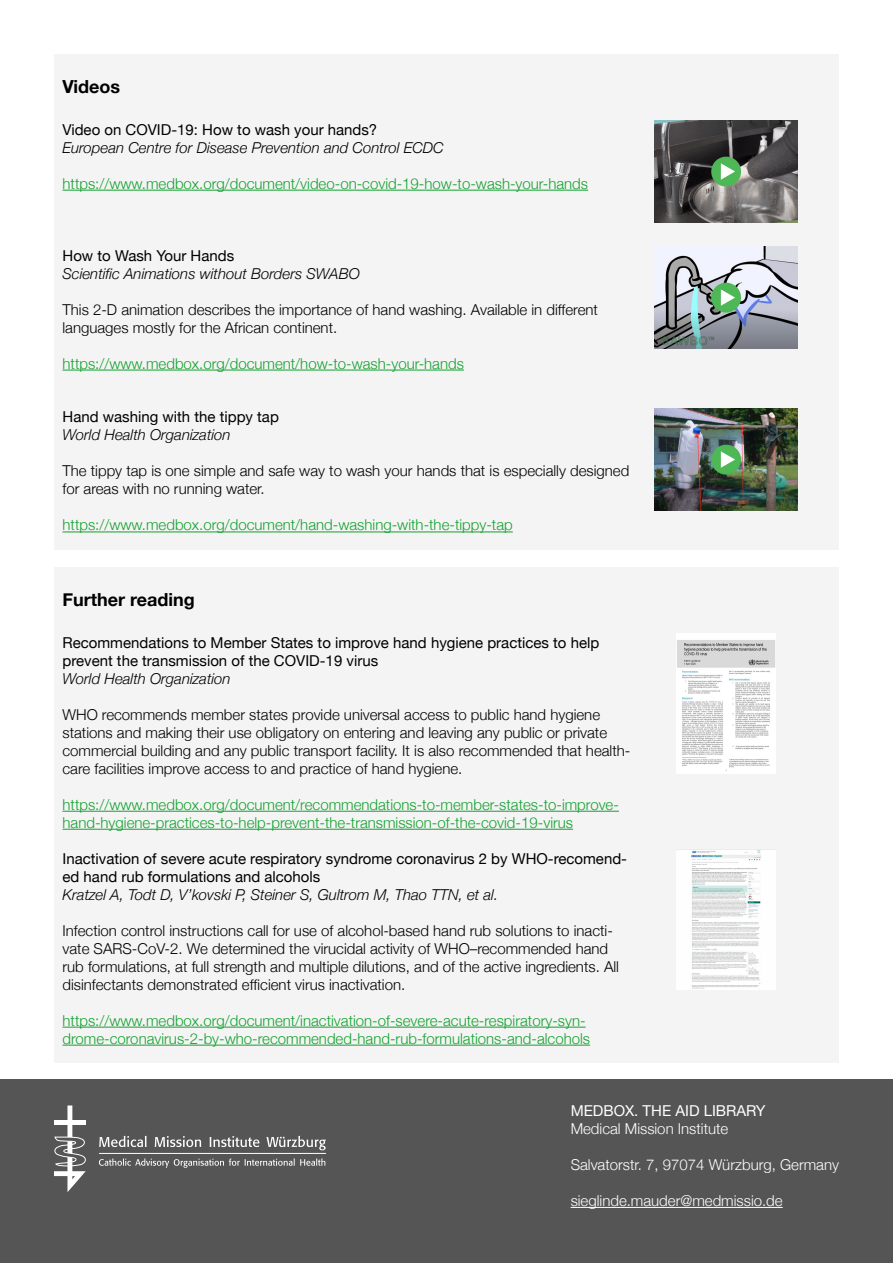
<style>
.page{position:relative;width:893px;height:1263px;background:#fff}
.page>*{position:absolute;margin:0;border:0;box-sizing:border-box;transform-origin:0 0}
.t1{font:700 18px "Helvetica Neue";color:#000}
.t2{font:300 15px/18px "Helvetica Neue";color:#000}
.t3{font:300 15px/18px "Helvetica Neue";color:#12a12f}
.t4{font:15px/18px "Helvetica Neue";color:#000}
.t5{font:italic 300 15px "Helvetica Neue";color:#000}
.t6{font:300 15px "Helvetica Neue";color:#fff}
.t7{font:15px "Helvetica Neue";color:#fff}
</style>
<div class="page">
<div style="left:54px;top:54px;width:785px;height:495px;background:#f5f4f4"></div>
<hr style="left:63px;top:190px;width:525px;height:1px;background:#12a12f">
<img style="left:655px;top:120px;width:143px;height:102px">
<hr style="left:63px;top:370px;width:401px;height:1px;background:#12a12f">
<img style="left:655px;top:246px;width:143px;height:102px">
<hr style="left:63px;top:532px;width:450px;height:1px;background:#12a12f">
<img style="left:655px;top:408px;width:143px;height:102px">
<div style="left:54px;top:567px;width:785px;height:495px;background:#f5f4f4"></div>
<hr style="left:63px;top:811px;width:556px;height:1px;background:#12a12f">
<hr style="left:63px;top:829px;width:510px;height:1px;background:#12a12f">
<img style="left:676px;top:633px;width:100px;height:141px">
<hr style="left:63px;top:1027px;width:523px;height:1px;background:#12a12f">
<hr style="left:63px;top:1045px;width:527px;height:1px;background:#12a12f">
<img style="left:676px;top:849px;width:100px;height:140px">
<div style="left:0;top:1079px;width:893px;height:184px;background:#565555"></div>
<svg style="left:54px;top:1105px;width:32px;height:87px"></svg>
<hr style="left:99px;top:1153px;width:227px;height:1px;background:#fff">
<svg style="left:99px;top:1158px;width:226px;height:10px"></svg>
<svg style="left:99px;top:1136px;width:227px;height:14px"></svg>
<hr style="left:571px;top:1207px;width:212px;height:1px;background:#fff">
<p class="t1" style="left:63px;top:70px;width:59px">Videos</p>
<p class="t4" style="left:63px;top:119px;width:316px">Video on COVID-19: How to wash your hands?</p>
<p class="t5" style="left:63px;top:135px;width:383px">European Centre for Disease Prevention and Control ECDC</p>
<p class="t3" style="left:63px;top:173px;width:527px">https://www.medbox.org/document/video-on-covid-19-how-to-wash-your-hands</p>
<p class="t4" style="left:63px;top:245px;width:173px">How to Wash Your Hands</p>
<p class="t5" style="left:63px;top:261px;width:299px">Scientific Animations without Borders SWABO</p>
<p class="t2" style="left:63px;top:299px;width:537px">This 2-D animation describes the importance of hand washing. Available in different languages mostly for the African continent.</p>
<p class="t3" style="left:63px;top:353px;width:403px">https://www.medbox.org/document/how-to-wash-your-hands</p>
<p class="t4" style="left:63px;top:407px;width:218px">Hand washing with the tippy tap</p>
<p class="t5" style="left:63px;top:423px;width:170px">World Health Organization</p>
<p class="t2" style="left:63px;top:461px;width:568px">The tippy tap is one simple and safe way to wash your hands that is especially designed for areas with no running water.</p>
<p class="t3" style="left:63px;top:515px;width:452px">https://www.medbox.org/document/hand-washing-with-the-tippy-tap</p>
<p class="t1" style="left:63px;top:583px;width:134px">Further reading</p>
<p class="t4" style="left:63px;top:632px;width:538px">Recommendations to Member States to improve hand hygiene practices to help prevent the transmission of the COVID-19 virus</p>
<p class="t5" style="left:63px;top:666px;width:170px">World Health Organization</p>
<p class="t2" style="left:63px;top:704px;width:569px">WHO recommends member states provide universal access to public hand hygiene stations and making their use obligatory on entering and leaving any public or private commercial building and any public transport facility. It is also recommended that health&shy;care facilities improve access to and practice of hand hygiene.</p>
<p class="t3" style="left:63px;top:794px;width:558px">https://www.medbox.org/document/recommendations-to-member-states-to-improve&shy;hand-hygiene-practices-to-help-prevent-the-transmission-of-the-covid-19-virus</p>
<p class="t4" style="left:63px;top:848px;width:566px">Inactivation of severe acute respiratory syndrome coronavirus 2 by WHO-recomend&shy;ed hand rub formulations and alcohols</p>
<p class="t5" style="left:63px;top:882px;width:437px">Kratzel A, Todt D, V’kovski P, Steiner S, Gultrom M, Thao TTN, et al.</p>
<p class="t2" style="left:63px;top:920px;width:558px">Infection control instructions call for use of alcohol-based hand rub solutions to inacti&shy;vate SARS-CoV-2. We determined the virucidal activity of WHO–recommended hand rub formulations, at full strength and multiple dilutions, and of the active ingredients. All disinfectants demonstrated efficient virus inactivation.</p>
<p class="t3" style="left:63px;top:1010px;width:529px">https://www.medbox.org/document/inactivation-of-severe-acute-respiratory-syn&shy;drome-coronavirus-2-by-who-recommended-hand-rub-formulations-and-alcohols</p>
<p class="t7" style="left:571px;top:1098px;width:197px">MEDBOX. THE AID LIBRARY</p>
<p class="t6" style="left:571px;top:1116px;width:159px">Medical Mission Institute</p>
<p class="t6" style="left:571px;top:1152px;width:270px">Salvatorstr. 7, 97074 Würzburg, Germany</p>
<p class="t6" style="left:571px;top:1188px;width:214px">sieglinde.mauder@medmissio.de</p>
</div>
